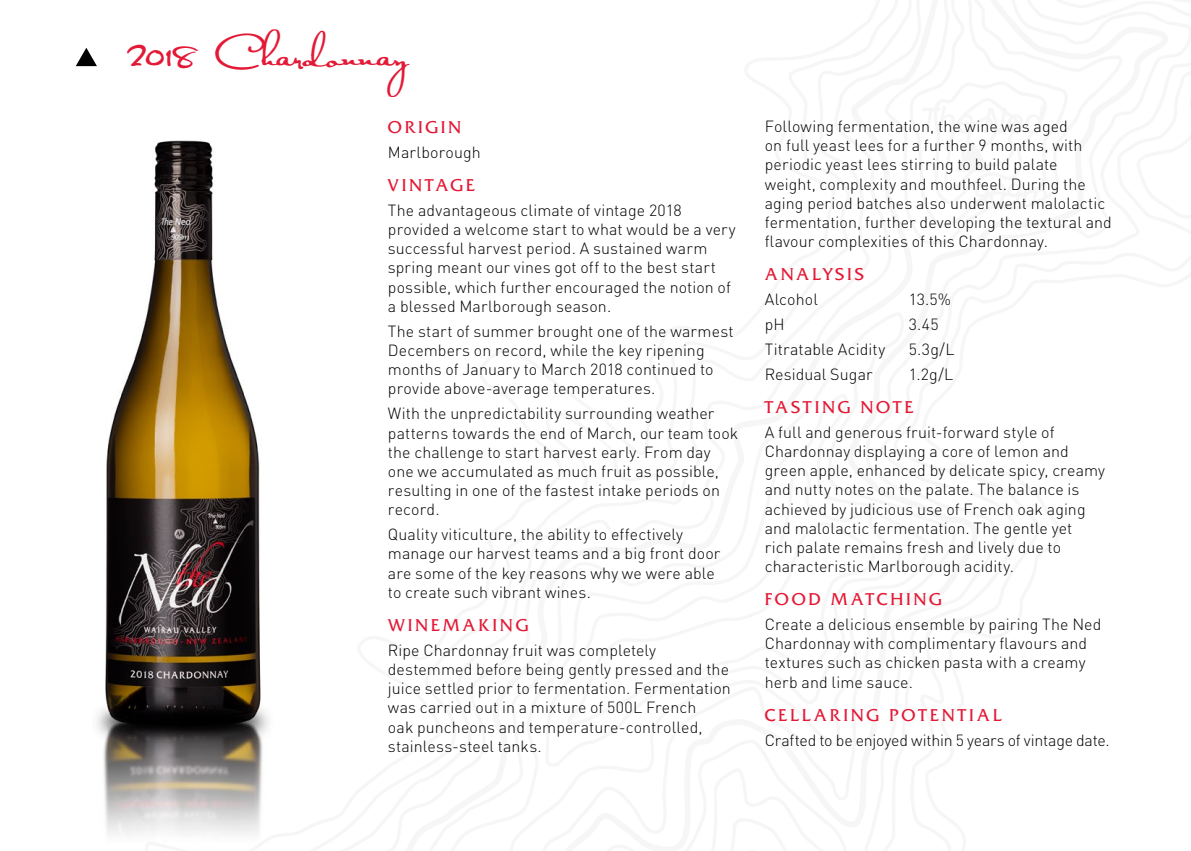
<style>
.page{position:relative;width:1191px;height:851px;background:#fff}
.page>*{position:absolute;margin:0;border:0;box-sizing:border-box;transform-origin:0 0}
.t1{font:36px "Satisfaction";letter-spacing:-.015em;color:#e31936}
.Body_Text{font:18px "Friz Quadrata Std";letter-spacing:.155em;color:#e31936}
.Ned_Tasting_Body_Txt{font:300 16px/19.2px "DIN";letter-spacing:.005em;color:#000}
.Body_Text-2{font:300 16px "DIN";letter-spacing:.005em;color:#000}
.Ned_Tasting_Body_Txt-2{font:300 16px "DIN";letter-spacing:-.015em;color:#000}
</style>
<div class="page">
<svg style="left:76px;top:48px;width:21px;height:18px"></svg>
<img style="left:97px;top:140px;width:172px;height:695px">
<p class="t1" style="left:128px;top:31px;width:280px">2018 Chardonnay</p>
<p class="Body_Text" style="left:388px;top:117px;width:75px">ORIGIN</p>
<p class="Body_Text-2" style="left:388px;top:142px;width:94px">Marlborough</p>
<p class="Body_Text" style="left:388px;top:175px;width:89px">VINTAGE</p>
<p class="Ned_Tasting_Body_Txt" style="left:388px;top:200px;width:349px">The advantageous climate of vintage 2018 provided a welcome start to what would be a very successful harvest period. A sustained warm spring meant our vines got off to the best start possible, which further encouraged the notion of a blessed Marlborough season.</p>
<p class="Ned_Tasting_Body_Txt" style="left:388px;top:321px;width:347px">The start of summer brought one of the warmest Decembers on record, while the key ripening months of January to March 2018 continued to provide above-average temperatures.</p>
<p class="Ned_Tasting_Body_Txt" style="left:388px;top:403px;width:352px">With the unpredictability surrounding weather patterns towards the end of March, our team took the challenge to start harvest early. From day one we accumulated as much fruit as possible, resulting in one of the fastest intake periods on record.</p>
<p class="Ned_Tasting_Body_Txt" style="left:388px;top:524px;width:334px">Quality viticulture, the ability to effectively manage our harvest teams and a big front door are some of the key reasons why we were able to create such vibrant wines.</p>
<p class="Body_Text" style="left:388px;top:614px;width:141px">WINEMAKING</p>
<p class="Ned_Tasting_Body_Txt" style="left:388px;top:640px;width:344px">Ripe Chardonnay fruit was completely destemmed before being gently pressed and the juice settled prior to fermentation. Fermentation was carried out in a mixture of 500L French<br>oak puncheons and temperature-controlled, stainless-steel tanks.</p>
<p class="Ned_Tasting_Body_Txt" style="left:765px;top:116px;width:348px">Following fermentation, the wine was aged<br>on full yeast lees for a further 9 months, with periodic yeast lees stirring to build palate weight, complexity and mouthfeel. During the aging period batches also underwent malolactic fermentation, further developing the textural and flavour complexities of this Chardonnay.</p>
<p class="Body_Text" style="left:765px;top:264px;width:101px">ANALYSIS</p>
<p class="Body_Text-2" style="left:765px;top:289px;width:55px">Alcohol</p>
<p class="Body_Text-2" style="left:909px;top:289px;width:44px">13.5%</p>
<p class="Body_Text-2" style="left:765px;top:314px;width:21px">pH</p>
<p class="Body_Text-2" style="left:909px;top:314px;width:31px">3.45</p>
<p class="Body_Text-2" style="left:765px;top:339px;width:122px">Titratable Acidity</p>
<p class="Body_Text-2" style="left:909px;top:339px;width:47px">5.3g/L</p>
<p class="Body_Text-2" style="left:765px;top:364px;width:109px">Residual Sugar</p>
<p class="Body_Text-2" style="left:909px;top:364px;width:46px">1.2g/L</p>
<p class="Body_Text" style="left:765px;top:397px;width:151px">TASTING NOTE</p>
<p class="Ned_Tasting_Body_Txt" style="left:765px;top:422px;width:342px">A full and generous fruit-forward style of Chardonnay displaying a core of lemon and green apple, enhanced by delicate spicy, creamy and nutty notes on the palate. The balance is achieved by judicious use of French oak aging and malolactic fermentation. The gentle yet<br>rich palate remains fresh and lively due to characteristic Marlborough acidity.</p>
<p class="Body_Text" style="left:765px;top:589px;width:178px">FOOD MATCHING</p>
<p class="Ned_Tasting_Body_Txt" style="left:765px;top:614px;width:338px">Create a delicious ensemble by pairing The Ned Chardonnay with complimentary flavours and textures such as chicken pasta with a creamy herb and lime sauce.</p>
<p class="Body_Text" style="left:765px;top:704px;width:239px">CELLARING POTENTIAL</p>
<p class="Ned_Tasting_Body_Txt-2" style="left:765px;top:729px;width:346px">Crafted to be enjoyed within 5 years of vintage date.</p>
</div>
